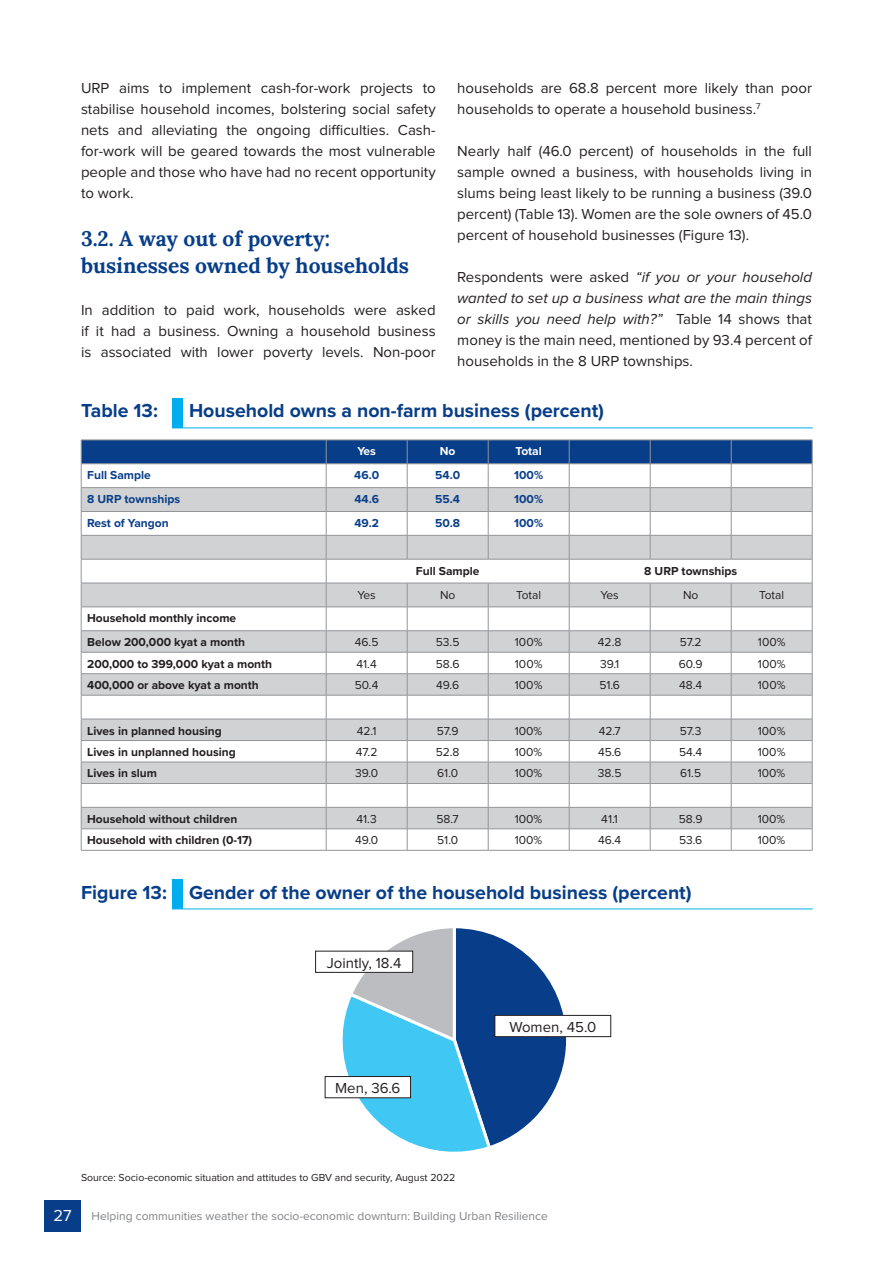
<style>
.page{position:relative;width:893px;height:1263px;background:#fff}
.page>*{position:absolute;margin:0;border:0;box-sizing:border-box;transform-origin:0 0}
.subtitle{font:700 21px/27px "Lora";color:#083e89}
.Figure_title{font:700 19.5px "Proxima Nova";color:#083e89}
.Body_Text{font:15px/21px "Proxima Nova";color:#231f20;text-align:justify}
.Body_Text-2{font:700 12px "Proxima Nova";color:#231f20}
.Body_Text-3{font:12px "Proxima Nova";color:#231f20}
.t1{font:12px "Proxima Nova";color:#808285}
.Body_Text-4{font:700 12px "Proxima Nova";color:#083e89}
.Body_Text-5{font:700 12px "Proxima Nova";color:#fff}
.t2{font:10.5px "Proxima Nova";color:#231f20}
.s1{font-style:italic}
.s2{font-size:16.5px;color:#fff}
</style>
<div class="page">
<svg style="left:81px;top:440px;width:732px;height:410px"></svg>
<hr style="left:81px;top:850px;width:245px;height:1px;background:#939598">
<hr style="left:326px;top:850px;width:81px;height:1px;background:#939598">
<hr style="left:407px;top:850px;width:81px;height:1px;background:#939598">
<hr style="left:488px;top:850px;width:81px;height:1px;background:#939598">
<hr style="left:569px;top:850px;width:81px;height:1px;background:#939598">
<hr style="left:650px;top:850px;width:81px;height:1px;background:#939598">
<hr style="left:731px;top:850px;width:81px;height:1px;background:#939598">
<svg style="left:334px;top:928px;width:237px;height:224px"></svg>
<div style="left:495px;top:1015px;width:116px;height:22px;background:#fff"></div>
<div style="left:494px;top:1015px;width:117px;height:22px;border:1px solid #231f20"></div>
<div style="left:316px;top:951px;width:97px;height:21px;background:#fff"></div>
<div style="left:315px;top:951px;width:98px;height:22px;border:1px solid #231f20"></div>
<div style="left:325px;top:1076px;width:85px;height:22px;background:#fff"></div>
<div style="left:325px;top:1076px;width:86px;height:22px;border:1px solid #231f20"></div>
<div style="left:172px;top:879px;width:10px;height:30px;background:#00aeef"></div>
<hr style="left:172px;top:908px;width:641px;height:1px;background:#00aeef">
<div style="left:172px;top:398px;width:10px;height:30px;background:#00aeef"></div>
<hr style="left:172px;top:427px;width:641px;height:1px;background:#00aeef">
<div style="left:44px;top:1199px;width:37px;height:32px;background:#083e89"></div>
<p class="Body_Text" style="left:81px;top:78px;width:356px">URP aims to implement cash-for-work projects to stabilise household incomes, bolstering social safety nets and alleviating the ongoing difficulties. Cash&shy;for-work will be geared towards the most vulnerable people and those who have had no recent opportunity to work.</p>
<p class="subtitle" style="left:81px;top:225px;width:330px">3.2. A way out of poverty: businesses owned by households</p>
<p class="Body_Text" style="left:81px;top:300px;width:356px">In addition to paid work, households were asked if it had a business. Owning a household business is associated with lower poverty levels. Non-poor</p>
<p class="Body_Text" style="left:457px;top:78px;width:356px">households are 68.8 percent more likely than poor households to operate a household business.<sup>7</sup></p>
<p class="Body_Text" style="left:457px;top:141px;width:356px">Nearly half (46.0 percent) of households in the full sample owned a business, with households living in slums being least likely to be running a business (39.0 percent) (Table 13). Women are the sole owners of 45.0 percent of household businesses (Figure 13).</p>
<p class="Body_Text" style="left:457px;top:267px;width:356px">Respondents were asked <span class="s1">“if you or your household wanted to set up a business what are the main things or skills you need help with?”</span> Table 14 shows that money is the main need, mentioned by 93.4 percent of households in the 8 URP townships.</p>
<p class="Figure_title" style="left:81px;top:396px;width:78px">Table 13:</p>
<p class="Figure_title" style="left:189px;top:396px;width:417px">Household owns a non-farm business (percent)</p>
<p class="Body_Text-5" style="left:357px;top:442px;width:20px">Yes</p>
<p class="Body_Text-5" style="left:440px;top:442px;width:17px">No</p>
<p class="Body_Text-5" style="left:516px;top:442px;width:28px">Total</p>
<p class="Body_Text-4" style="left:87px;top:466px;width:65px">Full Sample</p>
<p class="Body_Text-4" style="left:354px;top:466px;width:26px">46.0</p>
<p class="Body_Text-4" style="left:435px;top:466px;width:26px">54.0</p>
<p class="Body_Text-4" style="left:514px;top:466px;width:30px">100%</p>
<p class="Body_Text-4" style="left:87px;top:490px;width:94px">8 URP townships</p>
<p class="Body_Text-4" style="left:354px;top:490px;width:26px">44.6</p>
<p class="Body_Text-4" style="left:435px;top:490px;width:26px">55.4</p>
<p class="Body_Text-4" style="left:514px;top:490px;width:30px">100%</p>
<p class="Body_Text-4" style="left:87px;top:514px;width:83px">Rest of Yangon</p>
<p class="Body_Text-4" style="left:354px;top:514px;width:26px">49.2</p>
<p class="Body_Text-4" style="left:435px;top:514px;width:26px">50.8</p>
<p class="Body_Text-4" style="left:514px;top:514px;width:30px">100%</p>
<p class="Body_Text-2" style="left:416px;top:562px;width:65px">Full Sample</p>
<p class="Body_Text-2" style="left:644px;top:562px;width:94px">8 URP townships</p>
<p class="Body_Text-3" style="left:357px;top:589px;width:20px">Yes</p>
<p class="Body_Text-3" style="left:440px;top:589px;width:17px">No</p>
<p class="Body_Text-3" style="left:516px;top:589px;width:26px">Total</p>
<p class="Body_Text-3" style="left:600px;top:589px;width:20px">Yes</p>
<p class="Body_Text-3" style="left:683px;top:589px;width:17px">No</p>
<p class="Body_Text-3" style="left:759px;top:589px;width:26px">Total</p>
<p class="Body_Text-2" style="left:87px;top:609px;width:151px">Household monthly income</p>
<p class="Body_Text-2" style="left:87px;top:633px;width:159px">Below 200,000 kyat a month</p>
<p class="Body_Text-3" style="left:355px;top:637px;width:25px">46.5</p>
<p class="Body_Text-3" style="left:436px;top:637px;width:25px">53.5</p>
<p class="Body_Text-3" style="left:515px;top:637px;width:29px">100%</p>
<p class="Body_Text-3" style="left:598px;top:637px;width:25px">42.8</p>
<p class="Body_Text-3" style="left:680px;top:637px;width:23px">57.2</p>
<p class="Body_Text-3" style="left:758px;top:637px;width:29px">100%</p>
<p class="Body_Text-2" style="left:87px;top:655px;width:187px">200,000 to 399,000 kyat a month</p>
<p class="Body_Text-3" style="left:357px;top:658px;width:22px">41.4</p>
<p class="Body_Text-3" style="left:436px;top:658px;width:25px">58.6</p>
<p class="Body_Text-3" style="left:515px;top:658px;width:29px">100%</p>
<p class="Body_Text-3" style="left:600px;top:658px;width:21px">39.1</p>
<p class="Body_Text-3" style="left:679px;top:658px;width:25px">60.9</p>
<p class="Body_Text-3" style="left:758px;top:658px;width:29px">100%</p>
<p class="Body_Text-2" style="left:87px;top:676px;width:173px">400,000 or above kyat a month</p>
<p class="Body_Text-3" style="left:355px;top:680px;width:25px">50.4</p>
<p class="Body_Text-3" style="left:436px;top:680px;width:24px">49.6</p>
<p class="Body_Text-3" style="left:515px;top:680px;width:29px">100%</p>
<p class="Body_Text-3" style="left:599px;top:680px;width:22px">51.6</p>
<p class="Body_Text-3" style="left:679px;top:680px;width:25px">48.4</p>
<p class="Body_Text-3" style="left:758px;top:680px;width:29px">100%</p>
<p class="Body_Text-2" style="left:87px;top:721px;width:136px">Lives in planned housing</p>
<p class="Body_Text-3" style="left:357px;top:725px;width:21px">42.1</p>
<p class="Body_Text-3" style="left:437px;top:725px;width:23px">57.9</p>
<p class="Body_Text-3" style="left:515px;top:725px;width:29px">100%</p>
<p class="Body_Text-3" style="left:599px;top:725px;width:23px">42.7</p>
<p class="Body_Text-3" style="left:680px;top:725px;width:23px">57.3</p>
<p class="Body_Text-3" style="left:758px;top:725px;width:29px">100%</p>
<p class="Body_Text-2" style="left:87px;top:743px;width:150px">Lives in unplanned housing</p>
<p class="Body_Text-3" style="left:356px;top:746px;width:23px">47.2</p>
<p class="Body_Text-3" style="left:436px;top:746px;width:25px">52.8</p>
<p class="Body_Text-3" style="left:515px;top:746px;width:29px">100%</p>
<p class="Body_Text-3" style="left:598px;top:746px;width:25px">45.6</p>
<p class="Body_Text-3" style="left:679px;top:746px;width:25px">54.4</p>
<p class="Body_Text-3" style="left:758px;top:746px;width:29px">100%</p>
<p class="Body_Text-2" style="left:87px;top:764px;width:71px">Lives in slum</p>
<p class="Body_Text-3" style="left:355px;top:768px;width:25px">39.0</p>
<p class="Body_Text-3" style="left:437px;top:768px;width:22px">61.0</p>
<p class="Body_Text-3" style="left:515px;top:768px;width:29px">100%</p>
<p class="Body_Text-3" style="left:598px;top:768px;width:25px">38.5</p>
<p class="Body_Text-3" style="left:680px;top:768px;width:23px">61.5</p>
<p class="Body_Text-3" style="left:758px;top:768px;width:29px">100%</p>
<p class="Body_Text-2" style="left:87px;top:810px;width:152px">Household without children</p>
<p class="Body_Text-3" style="left:356px;top:813px;width:22px">41.3</p>
<p class="Body_Text-3" style="left:436px;top:813px;width:24px">58.7</p>
<p class="Body_Text-3" style="left:515px;top:813px;width:29px">100%</p>
<p class="Body_Text-3" style="left:601px;top:813px;width:18px">41.1</p>
<p class="Body_Text-3" style="left:679px;top:813px;width:25px">58.9</p>
<p class="Body_Text-3" style="left:758px;top:813px;width:29px">100%</p>
<p class="Body_Text-2" style="left:87px;top:831px;width:166px">Household with children (0-17)</p>
<p class="Body_Text-3" style="left:355px;top:835px;width:25px">49.0</p>
<p class="Body_Text-3" style="left:437px;top:835px;width:22px">51.0</p>
<p class="Body_Text-3" style="left:515px;top:835px;width:29px">100%</p>
<p class="Body_Text-3" style="left:598px;top:835px;width:25px">46.4</p>
<p class="Body_Text-3" style="left:679px;top:835px;width:25px">53.6</p>
<p class="Body_Text-3" style="left:758px;top:835px;width:29px">100%</p>
<p class="Figure_title" style="left:81px;top:878px;width:612px">Figure 13: Gender of the owner of the household business (percent)</p>
<p class="Body_Text" style="left:327px;top:953px;width:76px">Jointly, 18.4</p>
<p class="Body_Text" style="left:335px;top:1078px;width:67px">Men, 36.6</p>
<p class="t2" style="left:81px;top:1173px;width:376px">Source: Socio-economic situation and attitudes to GBV and security, August 2022</p>
<p class="Body_Text" style="left:509px;top:1017px;width:88px">Women, 45.0</p>
<p class="t1" style="left:54px;top:1210px;width:496px"><span class="s2">27</span> Helping communities weather the socio-economic downturn: Building Urban Resilience</p>
</div>
